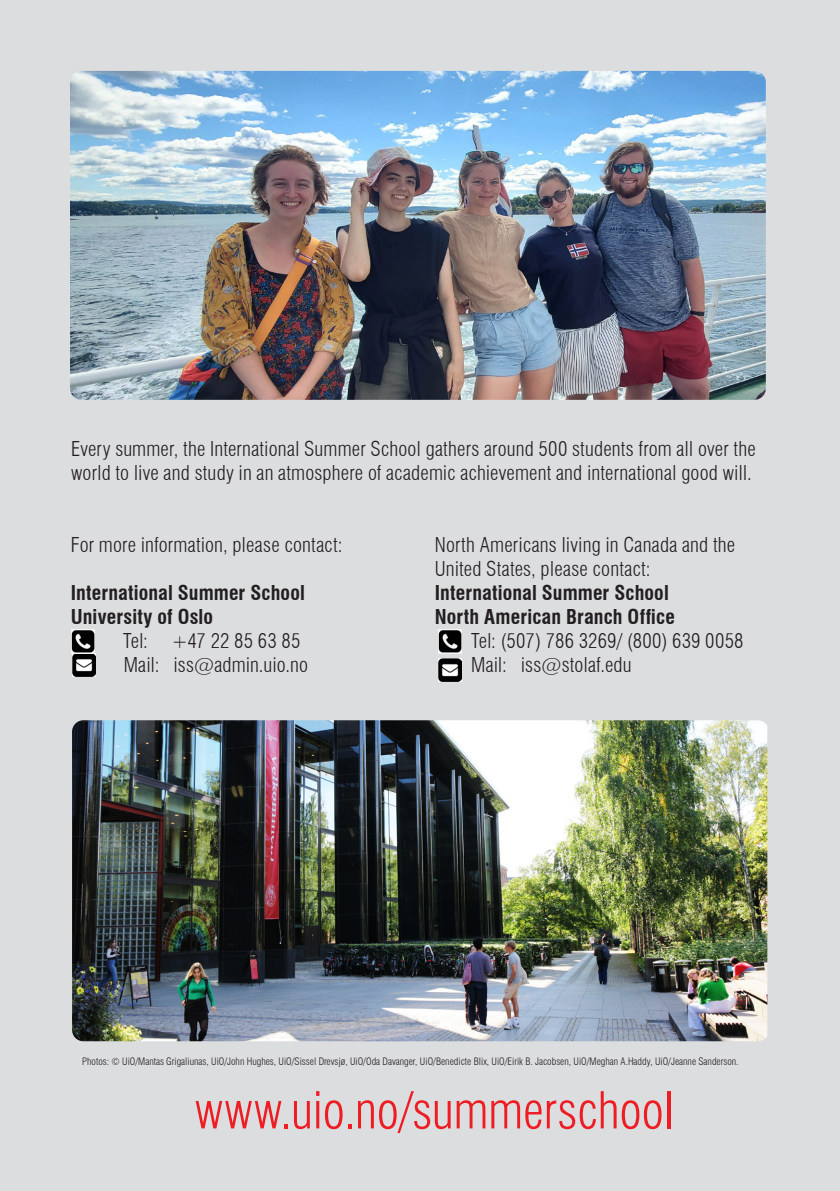
<style>
.page{position:relative;width:840px;height:1191px;background:#fff}
.page>*{position:absolute;margin:0;border:0;box-sizing:border-box;transform-origin:0 0}
.Brødsats{font:300 condensed 50px "Swiss 721 BT";letter-spacing:-.005em;color:#ee1d23}
.Brødsats-2{font:300 condensed 20px/24px "Swiss 721 BT";letter-spacing:.01em;color:#231f20}
.MT_2{font:700 condensed 20px "Swiss 721 BT";letter-spacing:.005em;color:#231f20}
.MT_2-2{font:300 condensed 20px "Swiss 721 BT";letter-spacing:.01em;color:#231f20}
.Brødsats-3{font:700 condensed 20px "Swiss 721 BT";letter-spacing:.01em;color:#231f20}
.t1{font:300 condensed 10px "Swiss 721 BT";color:#231f20}
</style>
<div class="page">
<div style="left:0;top:0;width:839px;height:1191px;background:#dcdddf"></div>
<img style="left:72px;top:720px;width:694px;height:321px">
<img style="left:70px;top:71px;width:695px;height:329px">
<img style="left:71px;top:630px;width:24px;height:46px">
<img style="left:438px;top:630px;width:23px;height:23px">
<img style="left:438px;top:658px;width:23px;height:24px">
<p class="Brødsats-2" style="left:71px;top:437px;width:685px">Every summer, the International Summer School gathers around 500 students from all over the world to live and study in an atmosphere of academic achievement and international good will.</p>
<p class="MT_2-2" style="left:71px;top:533px;width:273px">For more information, please contact:</p>
<p class="MT_2" style="left:71px;top:581px;width:235px">International Summer School</p>
<p class="MT_2" style="left:71px;top:605px;width:144px">University of Oslo</p>
<p class="Brødsats-2" style="left:123px;top:629px;width:179px">Tel: +47 22 85 63 85</p>
<p class="Brødsats-2" style="left:124px;top:653px;width:186px">Mail: iss@admin.uio.no</p>
<p class="Brødsats-2" style="left:434px;top:533px;width:302px">North Americans living in Canada and the<br>United States, please contact:</p>
<p class="MT_2" style="left:434px;top:581px;width:235px">International Summer School</p>
<p class="Brødsats-3" style="left:434px;top:605px;width:241px">North American Branch Office</p>
<p class="Brødsats-2" style="left:471px;top:629px;width:274px">Tel: (507) 786 3269/ (800) 639 0058</p>
<p class="Brødsats-2" style="left:471px;top:653px;width:162px">Mail: iss@stolaf.edu</p>
<p class="t1" style="left:82px;top:1055px;width:657px">Photos: © UiO/Mantas Grigaliunas, UiO/John Hughes, UiO/Sissel Drevsjø, UiO/Oda Davanger, UiO/Benedicte Blix, UiO/Eirik B. Jacobsen, UiO/Meghan A.Haddy, UiO/Jeanne Sanderson.</p>
<p class="Brødsats" style="left:195px;top:1080px;width:481px">www.uio.no/summerschool</p>
</div>
